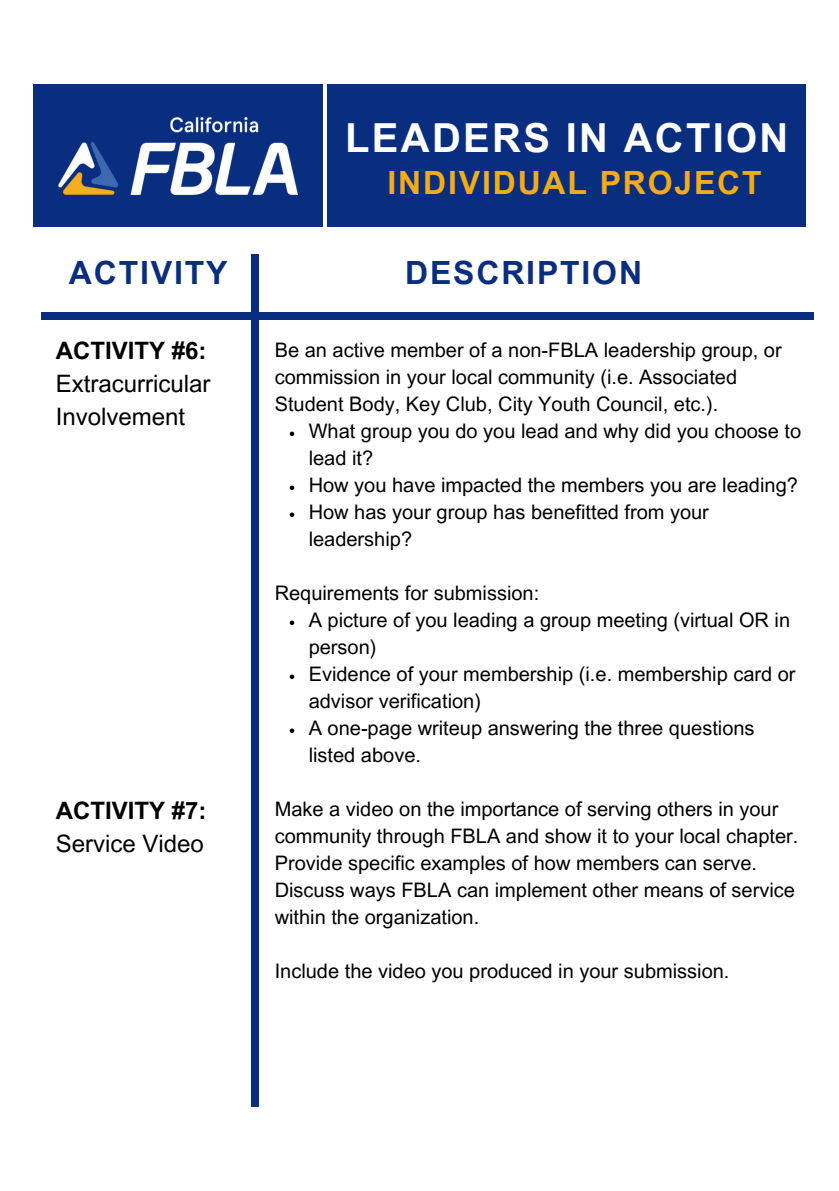
<style>
.page{position:relative;width:839px;height:1191px;background:#fff}
.page>*{position:absolute;margin:0;border:0;box-sizing:border-box;transform-origin:0 0}
.t1{font:700 40px "Arial MT Pro";letter-spacing:.055em;color:#fff}
.t2{font:700 32px "Arial MT Pro";letter-spacing:.055em;color:#0a2e7f}
.t3{font:700 32px "Arial MT Pro";letter-spacing:.055em;color:#f4ab19}
.t4{font:24px/33px "Arial MT Pro";color:#000}
.t5{font:700 24px "Arial MT Pro";color:#000}
.t6{font:20px/27px "Arial MT Pro";color:#000}
</style>
<div class="page">
<div style="left:34px;top:84px;width:289px;height:143px;background:#0a2e7f"></div>
<div style="left:328px;top:84px;width:477px;height:143px;background:#0a2e7f"></div>
<img style="left:58px;top:116px;width:240px;height:79px">
<div style="left:251px;top:255px;width:8px;height:852px;background:#0a2e7f"></div>
<div style="left:41px;top:313px;width:772px;height:7px;background:#0a2e7f"></div>
<svg style="left:290px;top:432px;width:4px;height:4px"></svg>
<svg style="left:290px;top:486px;width:4px;height:4px"></svg>
<svg style="left:290px;top:513px;width:4px;height:4px"></svg>
<svg style="left:290px;top:621px;width:4px;height:4px"></svg>
<svg style="left:290px;top:675px;width:4px;height:4px"></svg>
<svg style="left:290px;top:729px;width:4px;height:4px"></svg>
<h1 class="t1" style="left:345px;top:123px;width:445px">LEADERS IN ACTION</h1>
<h2 class="t3" style="left:387px;top:171px;width:376px">INDIVIDUAL PROJECT</h2>
<h2 class="t2" style="left:69px;top:261px;width:160px">ACTIVITY</h2>
<h2 class="t2" style="left:405px;top:261px;width:238px">DESCRIPTION</h2>
<p class="t5" style="left:56px;top:342px;width:152px">ACTIVITY #6:</p>
<p class="t4" style="left:56px;top:370px;width:156px">Extracurricular<br>Involvement</p>
<p class="t5" style="left:56px;top:801px;width:152px">ACTIVITY #7:</p>
<p class="t4" style="left:56px;top:830px;width:150px">Service Video</p>
<p class="t6" style="left:275px;top:339px;width:508px">Be an active member of a non-FBLA leadership group, or commission in your local community (i.e. Associated<br>Student Body, Key Club, City Youth Council, etc.).</p>
<p class="t6" style="left:309px;top:420px;width:494px">What group you do you lead and why did you choose to lead it?</p>
<p class="t6" style="left:309px;top:474px;width:490px">How you have impacted the members you are leading?</p>
<p class="t6" style="left:309px;top:501px;width:402px">How has your group has benefitted from your leadership?</p>
<p class="t6" style="left:275px;top:582px;width:266px">Requirements for submission:</p>
<p class="t6" style="left:309px;top:609px;width:483px">A picture of you leading a group meeting (virtual OR in person)</p>
<p class="t6" style="left:309px;top:663px;width:488px">Evidence of your membership (i.e. membership card or advisor verification)</p>
<p class="t6" style="left:309px;top:717px;width:447px">A one-page writeup answering the three questions listed above.</p>
<p class="t6" style="left:275px;top:798px;width:525px">Make a video on the importance of serving others in your community through FBLA and show it to your local chapter.<br>Provide specific examples of how members can serve.<br>Discuss ways FBLA can implement other means of service within the organization.</p>
<p class="t6" style="left:275px;top:960px;width:456px">Include the video you produced in your submission.</p>
</div>
